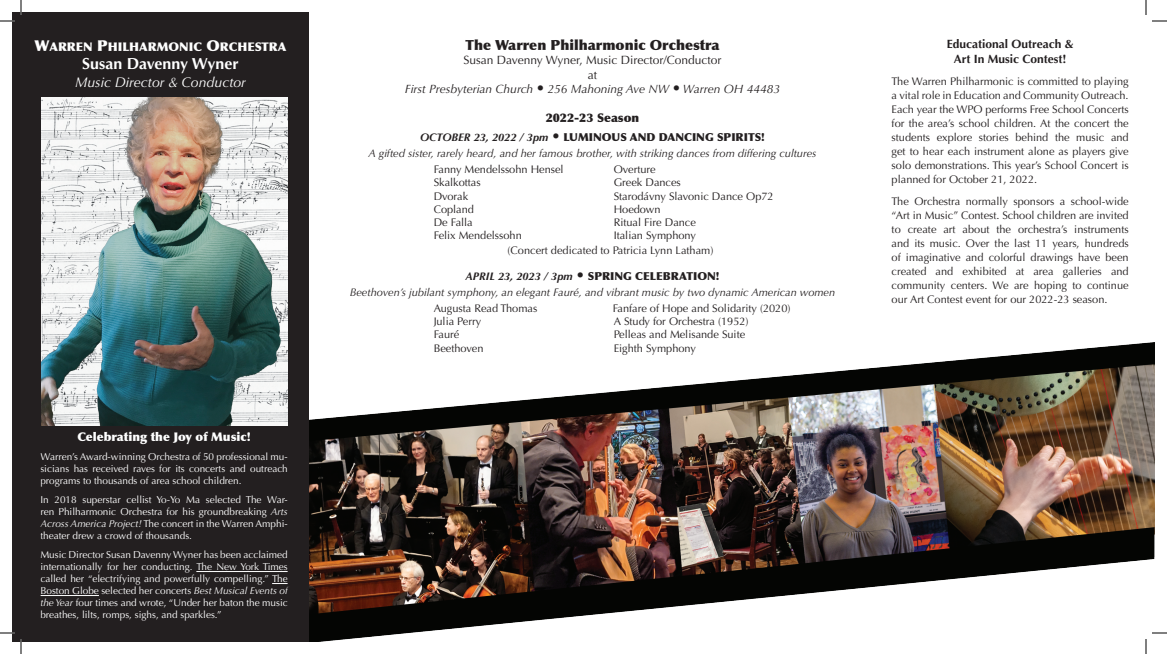
<style>
.page{position:relative;width:1167px;height:654px;background:#fff}
.page>*{position:absolute;margin:0;border:0;box-sizing:border-box;transform-origin:0 0}
.t1{font:700 16px "Optima";color:#fff}
.t2{font:900 14px "Optima";color:#231f20}
.t3{font:italic 14px "Optima";color:#fff}
.t4{font:italic 12px "Optima";color:#231f20}
.t5{font:12px "Optima";color:#231f20}
.t6{font:700 12px/14.4px "Optima";color:#231f20;text-align:center}
.t7{font:12px "Optima Extra Black SC800";color:#fff}
.t8{font:900 12px "Optima";color:#fff}
.t9{font:900 12px "Optima";color:#231f20}
.t10{font:11px/14px "Optima";color:#231f20;text-align:justify}
.t11{font:italic 11px "Optima";color:#231f20}
.t12{font:900 11px "Optima";color:#231f20}
.t13{font:10px/12px "Optima";color:#fff;text-align:justify}
.s1{font-size:15px}
.s2{font-style:italic}
.s3{font-weight:700;font-style:italic}
.s4{font-weight:400;font-size:15px}
</style>
<div class="page">
<img style="left:309px;top:342px;width:846px;height:300px">
<div style="left:12px;top:12px;width:297px;height:630px;background:#231f20"></div>
<img style="left:42px;top:98px;width:246px;height:327px">
<svg style="left:0;top:0;width:22px;height:22px"></svg>
<svg style="left:0;top:632px;width:22px;height:22px"></svg>
<svg style="left:1145px;top:0;width:22px;height:22px"></svg>
<svg style="left:1145px;top:632px;width:22px;height:22px"></svg>
<p class="t7" style="left:34px;top:40px;width:254px"><span class="s1">W</span>ARREN <span class="s1">P</span>HILHARMONIC <span class="s1">O</span>RCHESTRA</p>
<p class="t1" style="left:82px;top:55px;width:158px">Susan Davenny Wyner</p>
<p class="t3" style="left:75px;top:74px;width:172px">Music Director &amp; Conductor</p>
<p class="t8" style="left:77px;top:429px;width:175px">Celebrating the Joy of Music!</p>
<p class="t13" style="left:40px;top:450px;width:249px">Warren’s Award-winning Orchestra of 50 professional mu&shy;sicians has received raves for its concerts and outreach programs to thousands of area school children.</p>
<p class="t13" style="left:40px;top:493px;width:249px">In 2018 superstar cellist Yo-Yo Ma selected The War&shy;ren Philharmonic Orchestra for his groundbreaking <span class="s2">Arts Across America Project!</span> The concert in the Warren Amphi&shy;theater drew a crowd of thousands.</p>
<p class="t13" style="left:40px;top:548px;width:249px">Music Director Susan Davenny Wyner has been acclaimed internationally for her conducting. The New York Times called her “electrifying and powerfully compelling.” The Boston Globe selected her concerts <span class="s2">Best Musical Events of the Year</span> four times and wrote, “Under her baton the music breathes, lilts, romps, sighs, and sparkles.”</p>
<p class="t2" style="left:465px;top:36px;width:256px">The Warren Philharmonic Orchestra</p>
<p class="t5" style="left:464px;top:53px;width:259px">Susan Davenny Wyner, Music Director/Conductor</p>
<p class="t5" style="left:588px;top:68px;width:11px">at</p>
<p class="t4" style="left:405px;top:82px;width:377px">First Presbyterian Church <span class="s1">•</span> 256 Mahoning Ave NW <span class="s1">•</span> Warren OH 44483</p>
<p class="t9" style="left:546px;top:110px;width:95px">2022-23 Season</p>
<p class="t12" style="left:420px;top:130px;width:346px"><span class="s3">OCTOBER 23, 2022 / 3pm</span> <span class="s4">•</span> LUMINOUS AND DANCING SPIRITS!</p>
<p class="t11" style="left:368px;top:147px;width:450px">A gifted sister, rarely heard, and her famous brother, with striking dances from differing cultures</p>
<p class="t10" style="left:434px;top:163px;width:132px">Fanny Mendelssohn Hensel</p>
<p class="t10" style="left:614px;top:163px;width:44px">Overture</p>
<p class="t10" style="left:434px;top:176px;width:49px">Skalkottas</p>
<p class="t10" style="left:614px;top:176px;width:69px">Greek Dances</p>
<p class="t10" style="left:434px;top:189px;width:36px">Dvorak</p>
<p class="t10" style="left:614px;top:189px;width:162px">Starodávny Slavonic Dance Op72</p>
<p class="t10" style="left:434px;top:202px;width:42px">Copland</p>
<p class="t10" style="left:614px;top:202px;width:48px">Hoedown</p>
<p class="t10" style="left:434px;top:216px;width:41px">De Falla</p>
<p class="t10" style="left:614px;top:216px;width:84px">Ritual Fire Dance</p>
<p class="t10" style="left:434px;top:229px;width:90px">Felix Mendelssohn</p>
<p class="t10" style="left:614px;top:229px;width:84px">Italian Symphony</p>
<p class="t10" style="left:508px;top:244px;width:207px">(Concert dedicated to Patricia Lynn Latham)</p>
<p class="t12" style="left:465px;top:269px;width:256px"><span class="s3">APRIL 23, 2023 / 3pm</span> <span class="s4">•</span> SPRING CELEBRATION!</p>
<p class="t11" style="left:350px;top:286px;width:487px">Beethoven’s jubilant symphony, an elegant Fauré, and vibrant music by two dynamic American women</p>
<p class="t10" style="left:434px;top:302px;width:105px">Augusta Read Thomas</p>
<p class="t10" style="left:613px;top:302px;width:179px">Fanfare of Hope and Solidarity (2020)</p>
<p class="t10" style="left:434px;top:315px;width:49px">Julia Perry</p>
<p class="t10" style="left:614px;top:315px;width:136px">A Study for Orchestra (1952)</p>
<p class="t10" style="left:434px;top:328px;width:27px">Fauré</p>
<p class="t10" style="left:614px;top:328px;width:133px">Pelleas and Melisande Suite</p>
<p class="t10" style="left:434px;top:341px;width:51px">Beethoven</p>
<p class="t10" style="left:614px;top:341px;width:84px">Eighth Symphony</p>
<p class="t6" style="left:947px;top:37px;width:128px">Educational Outreach &amp;<br>Art In Music Contest!</p>
<p class="t10" style="left:892px;top:74px;width:239px">The Warren Philharmonic is committed to playing a vital role in Education and Community Outreach.<br>Each year the WPO performs Free School Concerts for the area’s school children. At the concert the students explore stories behind the music and get to hear each instrument alone as players give solo demonstrations. This year’s School Concert is planned for October 21, 2022.</p>
<p class="t10" style="left:892px;top:194px;width:239px">The Orchestra normally sponsors a school-wide “Art in Music” Contest. School children are invited to create art about the orchestra’s instruments and its music. Over the last 11 years, hundreds of imaginative and colorful drawings have been created and exhibited at area galleries and community centers. We are hoping to continue our Art Contest event for our 2022-23 season.</p>
</div>
